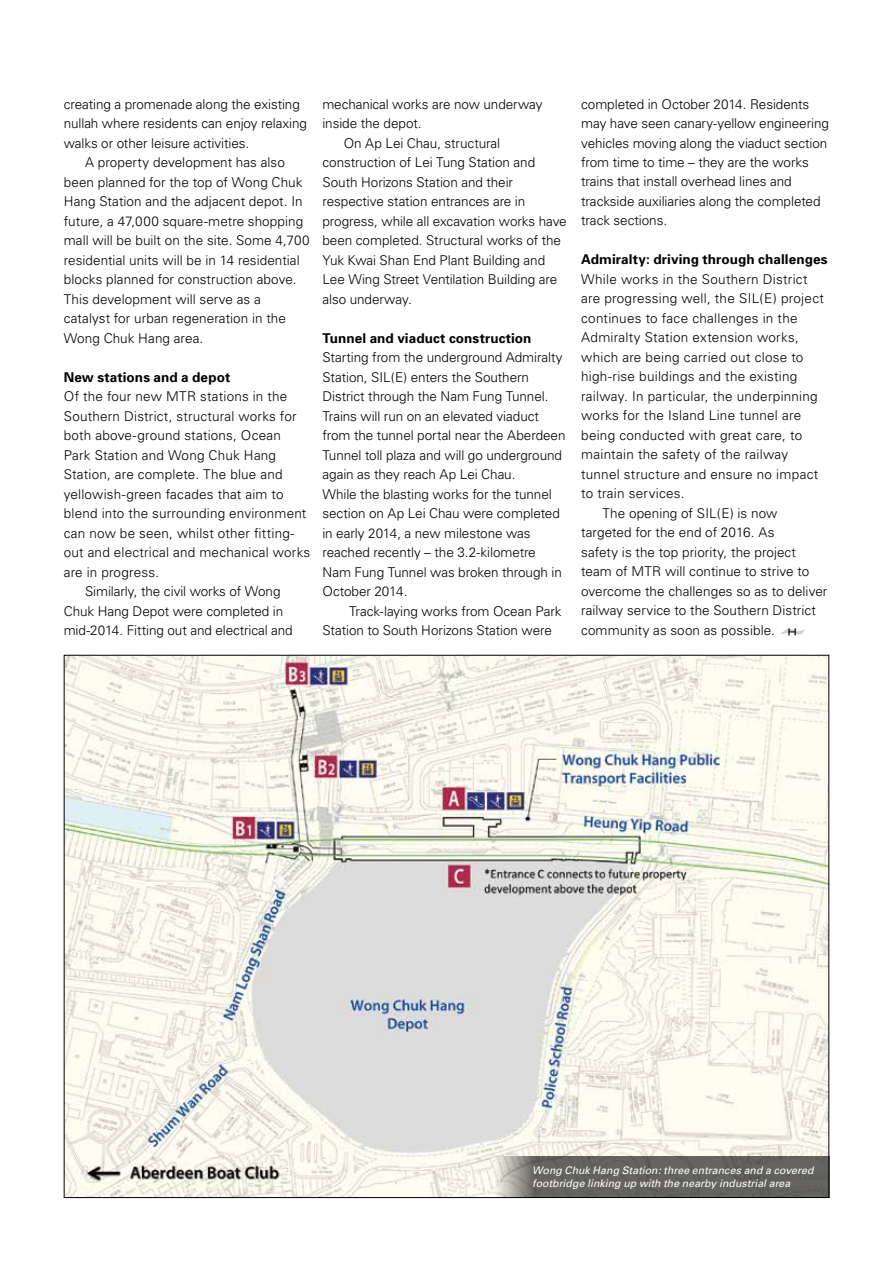
<style>
.page{position:relative;width:893px;height:1263px;background:#fff}
.page>*{position:absolute;margin:0;border:0;box-sizing:border-box;transform-origin:0 0}
.t1{font:300 13.5px/19.5px "Univers";color:#000}
.t2{font:300 13.5px "Univers";letter-spacing:.02em;color:#000}
.t3{font:700 13.5px "Univers";letter-spacing:.005em;color:#000}
.t4{font:italic 10.5px/13.5px "Univers";letter-spacing:.005em;color:#fff}
</style>
<div class="page">
<hr style="left:0;top:499px;width:1px;height:39px;background:#000">
<svg style="left:779px;top:628px;width:26px;height:8px"></svg>
<img style="left:66px;top:657px;width:761px;height:539px">
<svg style="left:489px;top:1156px;width:340px;height:42px;background:#6b6965"></svg>
<p class="t1" style="left:64px;top:94px;width:238px">creating a promenade along the existing</p>
<p class="t1" style="left:64px;top:114px;width:245px">nullah where residents can enjoy relaxing</p>
<p class="t1" style="left:64px;top:133px;width:187px">walks or other leisure activities.</p>
<p class="t1" style="left:85px;top:153px;width:201px">A property development has also</p>
<p class="t1" style="left:64px;top:172px;width:240px">been planned for the top of Wong Chuk</p>
<p class="t1" style="left:64px;top:192px;width:240px">Hang Station and the adjacent depot. In</p>
<p class="t1" style="left:64px;top:211px;width:241px">future, a 47,000 square-metre shopping</p>
<p class="t1" style="left:64px;top:231px;width:247px">mall will be built on the site. Some 4,700</p>
<p class="t1" style="left:64px;top:250px;width:237px">residential units will be in 14 residential</p>
<p class="t1" style="left:64px;top:270px;width:234px">blocks planned for construction above.</p>
<p class="t1" style="left:64px;top:289px;width:199px">This development will serve as a</p>
<p class="t1" style="left:64px;top:309px;width:224px">catalyst for urban regeneration in the</p>
<p class="t1" style="left:64px;top:328px;width:141px">Wong Chuk Hang area.</p>
<p class="t3" style="left:64px;top:369px;width:168px">New stations and a depot</p>
<p class="t1" style="left:64px;top:387px;width:225px">Of the four new MTR stations in the</p>
<p class="t1" style="left:64px;top:406px;width:234px">Southern District, structural works for</p>
<p class="t1" style="left:64px;top:426px;width:219px">both above-ground stations, Ocean</p>
<p class="t1" style="left:64px;top:445px;width:214px">Park Station and Wong Chuk Hang</p>
<p class="t1" style="left:64px;top:465px;width:220px">Station, are complete. The blue and</p>
<p class="t1" style="left:64px;top:484px;width:221px">yellowish-green facades that aim to</p>
<p class="t1" style="left:64px;top:504px;width:244px">blend into the surrounding environment</p>
<p class="t1" style="left:64px;top:523px;width:232px">can now be seen, whilst other fitting-</p>
<p class="t1" style="left:64px;top:543px;width:248px">out and electrical and mechanical works</p>
<p class="t1" style="left:64px;top:562px;width:97px">are in progress.</p>
<p class="t1" style="left:85px;top:582px;width:197px">Similarly, the civil works of Wong</p>
<p class="t1" style="left:64px;top:601px;width:221px">Chuk Hang Depot were completed in</p>
<p class="t1" style="left:64px;top:621px;width:230px">mid-2014. Fitting out and electrical and</p>
<p class="t1" style="left:322px;top:94px;width:222px">mechanical works are now underway</p>
<p class="t1" style="left:322px;top:114px;width:101px">inside the depot.</p>
<p class="t1" style="left:344px;top:133px;width:158px">On Ap Lei Chau, structural</p>
<p class="t1" style="left:322px;top:153px;width:214px">construction of Lei Tung Station and</p>
<p class="t1" style="left:322px;top:172px;width:192px">South Horizons Station and their</p>
<p class="t1" style="left:322px;top:192px;width:204px">respective station entrances are in</p>
<p class="t1" style="left:322px;top:211px;width:246px">progress, while all excavation works have</p>
<p class="t1" style="left:322px;top:231px;width:240px">been completed. Structural works of the</p>
<p class="t1" style="left:322px;top:250px;width:224px">Yuk Kwai Shan End Plant Building and</p>
<p class="t1" style="left:322px;top:270px;width:236px">Lee Wing Street Ventilation Building are</p>
<p class="t1" style="left:322px;top:289px;width:91px">also underway.</p>
<p class="t3" style="left:322px;top:330px;width:211px">Tunnel and viaduct construction</p>
<p class="t1" style="left:322px;top:348px;width:245px">Starting from the underground Admiralty Station, SIL(E) enters the Southern District through the Nam Fung Tunnel.<br>Trains will run on an elevated viaduct from the tunnel portal near the Aberdeen Tunnel toll plaza and will go underground again as they reach Ap Lei Chau.<br>While the blasting works for the tunnel section on Ap Lei Chau were completed in early 2014, a new milestone was reached recently – the 3.2-kilometre Nam Fung Tunnel was broken through in October 2014.</p>
<p class="t1" style="left:322px;top:601px;width:241px;text-indent:27px">Track-laying works from Ocean Park<br>Station to South Horizons Station were</p>
<p class="t1" style="left:581px;top:94px;width:249px">completed in October 2014. Residents may have seen canary-yellow engineering vehicles moving along the viaduct section from time to time – they are the works trains that install overhead lines and trackside auxiliaries along the completed track sections.</p>
<p class="t3" style="left:581px;top:252px;width:248px">Admiralty: driving through challenges</p>
<p class="t2" style="left:581px;top:271px;width:228px">While works in the Southern District</p>
<p class="t2" style="left:581px;top:291px;width:244px">are progressing well, the SIL(E) project</p>
<p class="t2" style="left:581px;top:310px;width:218px">continues to face challenges in the</p>
<p class="t2" style="left:581px;top:330px;width:219px">Admiralty Station extension works,</p>
<p class="t2" style="left:581px;top:349px;width:224px">which are being carried out close to</p>
<p class="t2" style="left:581px;top:369px;width:218px">high-rise buildings and the existing</p>
<p class="t2" style="left:581px;top:388px;width:238px">railway. In particular, the underpinning</p>
<p class="t2" style="left:581px;top:407px;width:222px">works for the Island Line tunnel are</p>
<p class="t2" style="left:581px;top:427px;width:223px">being conducted with great care, to</p>
<p class="t1" style="left:581px;top:445px;width:209px">maintain the safety of the railway</p>
<p class="t2" style="left:581px;top:466px;width:239px">tunnel structure and ensure no impact</p>
<p class="t2" style="left:581px;top:485px;width:105px">to train services.</p>
<p class="t1" style="left:602px;top:503px;width:176px">The opening of SIL(E) is now</p>
<p class="t1" style="left:581px;top:523px;width:195px">targeted for the end of 2016. As</p>
<p class="t1" style="left:581px;top:542px;width:216px">safety is the top priority, the project</p>
<p class="t1" style="left:581px;top:562px;width:230px">team of MTR will continue to strive to</p>
<p class="t1" style="left:581px;top:581px;width:248px">overcome the challenges so as to deliver</p>
<p class="t1" style="left:581px;top:601px;width:236px">railway service to the Southern District</p>
<p class="t1" style="left:581px;top:620px;width:195px">community as soon as possible.</p>
<p class="t4" style="left:532px;top:1163px;width:283px">Wong Chuk Hang Station: three entrances and a covered footbridge linking up with the nearby industrial area</p>
</div>
